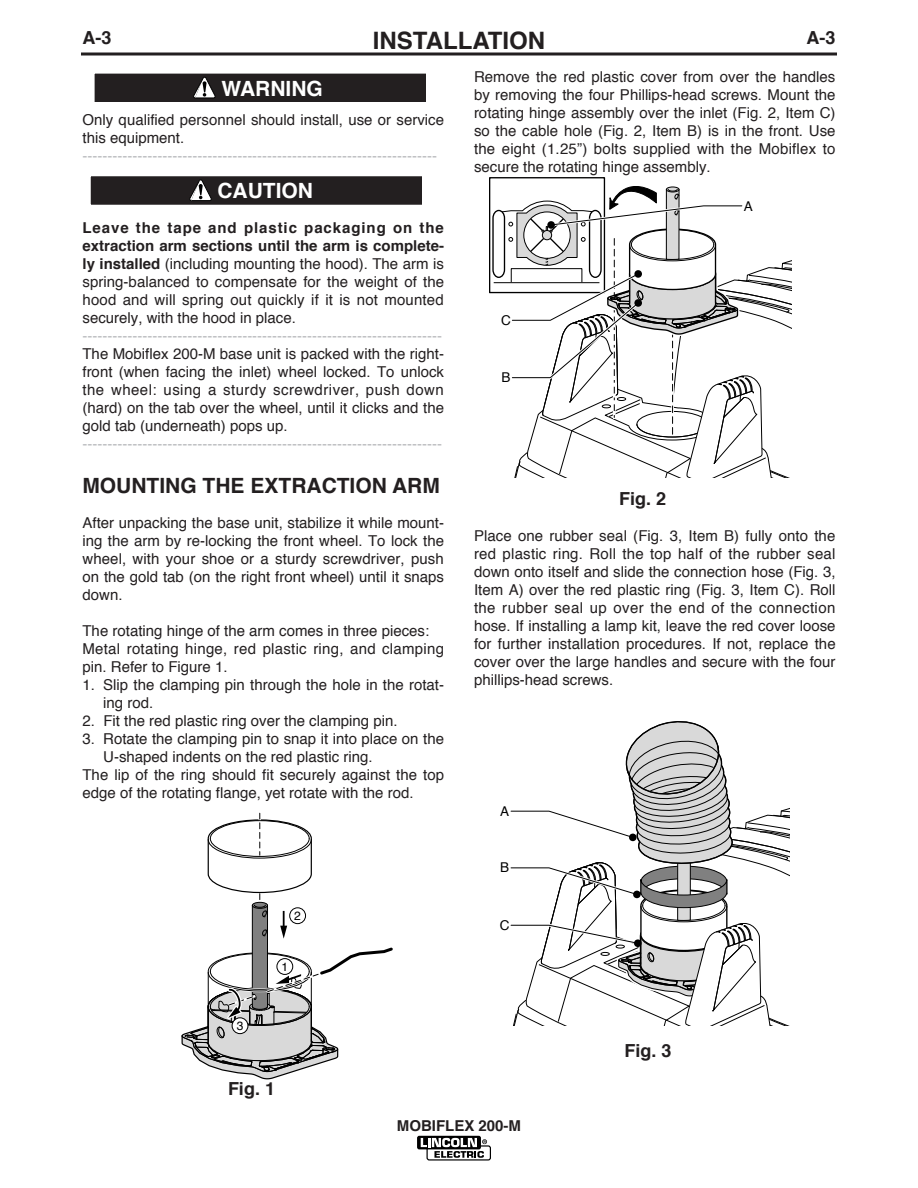
<style>
.page{position:relative;width:918px;height:1188px;background:#fff}
.page>*{position:absolute;margin:0;border:0;box-sizing:border-box;transform-origin:0 0}
.t1{font:700 24px "Helvetica";color:#231f20}
.t2{font:700 21px "Helvetica";color:#231f20}
.t3{font:700 21px "Helvetica";color:#fff}
.t4{font:700 18px "Helvetica";color:#231f20}
.t5{font:15px/18px "Helvetica";color:#231f20;text-align:justify}
.t6{font:15px "Helvetica";color:#bcbdc0}
.t7{font:700 15px "Helvetica";color:#231f20}
.t8{font:13.5px "Helvetica";color:#000}
.t9{font:12px "Helvetica";color:#000}
.s1{font-weight:700}
</style>
<div class="page">
<svg style="left:81px;top:52px;width:756px;height:4px;background:#595657"></svg>
<svg style="left:417px;top:1136px;width:64px;height:13px"></svg>
<svg style="left:421px;top:1138px;width:70px;height:23px"></svg>
<div style="left:95px;top:74px;width:331px;height:28px;background:#231f20"></div>
<div style="left:92px;top:71px;width:337px;height:34px;border:3px solid #fff"></div>
<svg style="left:193px;top:77px;width:22px;height:21px"></svg>
<div style="left:91px;top:176px;width:331px;height:29px;background:#231f20"></div>
<div style="left:88px;top:173px;width:337px;height:35px;border:3px solid #fff"></div>
<svg style="left:190px;top:180px;width:22px;height:21px"></svg>
<svg style="left:181px;top:812px;width:212px;height:268px"></svg>
<div style="left:290px;top:908px;width:16px;height:16px;background:#fff;border-radius:50%"></div>
<div style="left:289px;top:907px;width:17px;height:17px;border:1px solid #000;border-radius:50%"></div>
<div style="left:277px;top:959px;width:16px;height:15px;background:#fff;border-radius:50%"></div>
<div style="left:276px;top:958px;width:17px;height:17px;border:1px solid #000;border-radius:50%"></div>
<div style="left:232px;top:1018px;width:16px;height:16px;background:#fff;border-radius:50%"></div>
<div style="left:232px;top:1017px;width:16px;height:17px;border:1px solid #000;border-radius:50%"></div>
<svg style="left:510px;top:721px;width:280px;height:305px"></svg>
<svg style="left:489px;top:177px;width:302px;height:301px"></svg>
<p class="t4" style="left:82px;top:30px;width:30px">A-3</p>
<h1 class="t1" style="left:373px;top:31px;width:174px">INSTALLATION</h1>
<p class="t4" style="left:807px;top:30px;width:30px">A-3</p>
<h2 class="t3" style="left:221px;top:79px;width:103px">WARNING</h2>
<p class="t5" style="left:82px;top:112px;width:363px">Only qualified personnel should install, use or service this equipment.</p>
<p class="t6" style="left:82px;top:149px;width:356px">-----------------------------------------------------------------------</p>
<h2 class="t3" style="left:218px;top:182px;width:97px">CAUTION</h2>
<p class="t5" style="left:82px;top:220px;width:363px"><span class="s1">Leave the tape and plastic packaging on the extraction arm sections until the arm is complete&shy;ly installed</span> (including mounting the hood). The arm is spring-balanced to compensate for the weight of the hood and will spring out quickly if it is not mounted securely, with the hood in place.</p>
<p class="t6" style="left:82px;top:329px;width:361px">------------------------------------------------------------------------</p>
<p class="t5" style="left:82px;top:346px;width:363px">The Mobiflex 200-M base unit is packed with the right&shy;front (when facing the inlet) wheel locked. To unlock the wheel: using a sturdy screwdriver, push down (hard) on the tab over the wheel, until it clicks and the gold tab (underneath) pops up.</p>
<p class="t6" style="left:82px;top:437px;width:361px">------------------------------------------------------------------------</p>
<h2 class="t2" style="left:82px;top:476px;width:359px">MOUNTING THE EXTRACTION ARM</h2>
<p class="t5" style="left:82px;top:515px;width:363px">After unpacking the base unit, stabilize it while mount&shy;ing the arm by re-locking the front wheel. To lock the wheel, with your shoe or a sturdy screwdriver, push on the gold tab (on the right front wheel) until it snaps down.</p>
<p class="t5" style="left:82px;top:623px;width:363px;text-align:left">The rotating hinge of the arm comes in three pieces:<br>Metal rotating hinge, red plastic ring, and clamping pin. Refer to Figure 1.</p>
<p class="t5" style="left:103px;top:677px;width:342px;text-indent:-21px">1. Slip the clamping pin through the hole in the rotat&shy;ing rod.</p>
<p class="t5" style="left:82px;top:713px;width:317px">2. Fit the red plastic ring over the clamping pin.</p>
<p class="t5" style="left:82px;top:731px;width:363px">3. Rotate the clamping pin to snap it into place on the</p>
<p class="t5" style="left:103px;top:749px;width:271px">U-shaped indents on the red plastic ring.</p>
<p class="t5" style="left:82px;top:767px;width:363px">The lip of the ring should fit securely against the top</p>
<p class="t5" style="left:82px;top:785px;width:333px">edge of the rotating flange, yet rotate with the rod.</p>
<p class="t9" style="left:294px;top:911px;width:8px">2</p>
<p class="t5" style="left:474px;top:69px;width:363px">Remove the red plastic cover from over the handles by removing the four Phillips-head screws. Mount the rotating hinge assembly over the inlet (Fig. 2, Item C) so the cable hole (Fig. 2, Item B) is in the front. Use the eight (1.25”) bolts supplied with the Mobiflex to secure the rotating hinge assembly.</p>
<p class="t8" style="left:501px;top:314px;width:11px">C</p>
<p class="t8" style="left:502px;top:372px;width:11px">B</p>
<p class="t8" style="left:744px;top:201px;width:11px">A</p>
<p class="t4" style="left:619px;top:491px;width:49px">Fig. 2</p>
<p class="t5" style="left:474px;top:528px;width:363px">Place one rubber seal (Fig. 3, Item B) fully onto the red plastic ring. Roll the top half of the rubber seal down onto itself and slide the connection hose (Fig. 3, Item A) over the red plastic ring (Fig. 3, Item C). Roll the rubber seal up over the end of the connection hose. If installing a lamp kit, leave the red cover loose for further installation procedures. If not, replace the cover over the large handles and secure with the four phillips-head screws.</p>
<p class="t8" style="left:500px;top:805px;width:11px">A</p>
<p class="t8" style="left:500px;top:862px;width:11px">B</p>
<p class="t8" style="left:500px;top:919px;width:11px">C</p>
<p class="t9" style="left:237px;top:1021px;width:8px">3</p>
<p class="t4" style="left:228px;top:1081px;width:49px">Fig. 1</p>
<p class="t4" style="left:625px;top:1043px;width:49px">Fig. 3</p>
<p class="t7" style="left:397px;top:1119px;width:126px">MObIFLEX 200-M</p>
</div>
